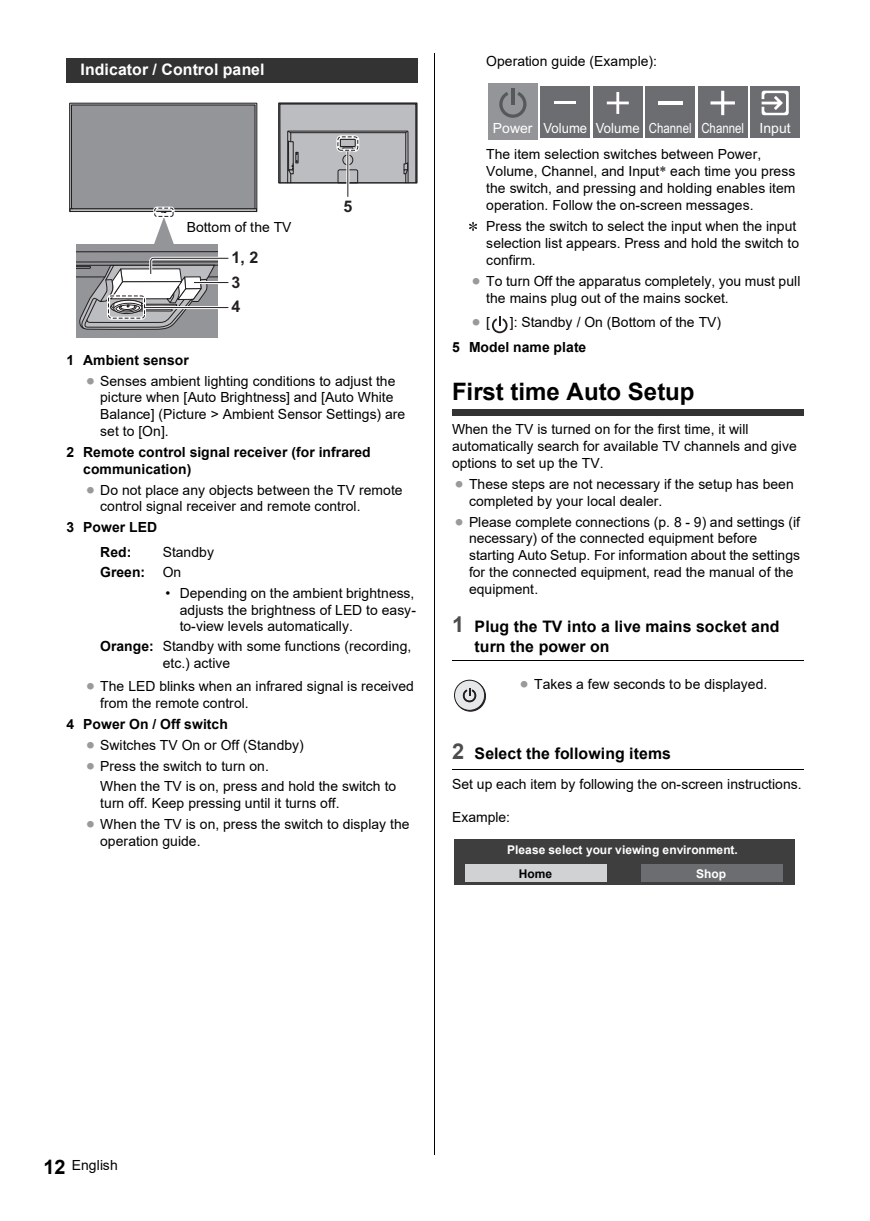
<style>
.page{position:relative;width:870px;height:1221px;background:#fff}
.page>*{position:absolute;margin:0;border:0;box-sizing:border-box;transform-origin:0 0}
.t1{font:700 24px "Arial";letter-spacing:-.005em;color:#000}
.t2{font:700 16px/24.8px "Arial";color:#231f20}
.t3{font:700 15.8px/20.2px "Arial";letter-spacing:.005em;color:#000}
.t4{font:700 15.8px "Arial";letter-spacing:.005em;color:#fff}
.t5{font:14px/16.8px "Arial";color:#000}
.t6{font:700 14px/16.8px "Arial";color:#000}
.t7{font:14px "Arial";color:#fff}
.t8{font:14px "F Pichara";color:#9a9a9a}
.t9{font:700 12px "Arial";letter-spacing:.005em;color:#fff}
.t10{font:700 12px "Arial";color:#000}
.s1{font-weight:700}
.s2{font-family:"F Pichara";color:#9a9a9a}
.s3{font-family:"Times New Roman"}
.s4{font-family:"Arial";color:#000}
.s5{font-size:21.8px;color:#4d4d4d}
.s6{font-weight:700;font-size:20px}
</style>
<div class="page">
<hr style="left:434px;top:54px;width:1px;height:1101px;background:#000">
<div style="left:452px;top:409px;width:351px;height:6px;background:#333"></div>
<hr style="left:452px;top:659px;width:351px;height:1px;background:#000">
<hr style="left:452px;top:769px;width:351px;height:1px;background:#000">
<div style="left:66px;top:58px;width:352px;height:25px;background:#333"></div>
<svg style="left:69px;top:103px;width:189px;height:143px"></svg>
<div style="left:77px;top:244px;width:141px;height:94px;background:#939598"></div>
<hr style="left:77px;top:251px;width:141px;height:1px;background:#231f20">
<div style="left:153px;top:207px;width:22px;height:11px;border:3px solid #fff;border-radius:2px"></div>
<div style="left:154px;top:208px;width:20px;height:9px;border:1px dashed #231f20;border-radius:2px"></div>
<div style="left:279px;top:103px;width:138px;height:80px;background:#bcbdc0"></div>
<div style="left:278px;top:103px;width:139px;height:80px;border:1px solid #231f20"></div>
<svg style="left:287px;top:130px;width:121px;height:53px"></svg>
<div style="left:340px;top:139px;width:15px;height:8px;border:1px solid #231f20"></div>
<svg style="left:77px;top:256px;width:152px;height:74px"></svg>
<div style="left:336px;top:135px;width:23px;height:17px;border:3px solid #fff;border-radius:3px"></div>
<div style="left:337px;top:136px;width:21px;height:15px;border:1px dashed #231f20;border-radius:3px"></div>
<hr style="left:346px;top:151px;width:3px;height:46px;background:#fff">
<hr style="left:347px;top:151px;width:1px;height:46px;background:#231f20">
<div style="left:488px;top:83px;width:49px;height:57px;background:#939598"></div>
<div style="left:645px;top:86px;width:50px;height:51px;background:#6c6d70"></div>
<div style="left:593px;top:86px;width:49px;height:51px;background:#6c6d70"></div>
<div style="left:698px;top:86px;width:49px;height:51px;background:#6c6d70"></div>
<div style="left:750px;top:86px;width:50px;height:51px;background:#6c6d70"></div>
<div style="left:540px;top:86px;width:50px;height:51px;background:#6c6d70"></div>
<svg style="left:499px;top:92px;width:27px;height:26px"></svg>
<hr style="left:511px;top:88px;width:3px;height:16px;background:#57585a">
<svg style="left:761px;top:91px;width:27px;height:24px"></svg>
<svg style="left:710px;top:91px;width:25px;height:24px"></svg>
<hr style="left:658px;top:101px;width:24px;height:3px;background:#fff">
<svg style="left:607px;top:92px;width:21px;height:22px"></svg>
<hr style="left:554px;top:101px;width:22px;height:3px;background:#fff">
<svg style="left:469px;top:222px;width:8px;height:9px"></svg>
<svg style="left:492px;top:316px;width:15px;height:17px"></svg>
<svg style="left:455px;top:681px;width:30px;height:30px"></svg>
<div style="left:455px;top:680px;width:31px;height:31px;border:1px solid #231f20;border-radius:50%"></div>
<div style="left:454px;top:680px;width:30px;height:30px;background:#e6e7e9;border-radius:50%"></div>
<div style="left:454px;top:679px;width:31px;height:31px;border:1px solid #231f20;border-radius:50%"></div>
<svg style="left:463px;top:687px;width:19px;height:15px"></svg>
<div style="left:454px;top:839px;width:340px;height:45px;background:#3e3e3f"></div>
<div style="left:641px;top:864px;width:142px;height:17px;background:#6c6d70"></div>
<div style="left:465px;top:864px;width:142px;height:17px;background:#d1d2d4"></div>
<p class="t4" style="left:81px;top:61px;width:185px">Indicator / Control panel</p>
<p class="t5" style="left:187px;top:219px;width:106px">Bottom of the TV</p>
<p class="t2" style="left:232px;top:246px;width:28px">1, 2</p>
<p class="t2" style="left:232px;top:271px;width:10px">3<br>4</p>
<p class="t2" style="left:343px;top:195px;width:10px">5</p>
<p class="t5" style="left:86px;top:350px;width:311px;line-height:20.6px;text-indent:-20px"><span class="s1">1 Ambient sensor<br></span><span class="s2">≥</span> Senses ambient lighting conditions to adjust the</p>
<p class="t5" style="left:100px;top:389px;width:306px">picture when [Auto Brightness] and [Auto White<br>Balance] (Picture &gt; Ambient Sensor Settings) are set to [On].</p>
<p class="t6" style="left:83px;top:443px;width:289px;text-indent:-17px">2 Remote control signal receiver (for infrared communication)</p>
<p class="t5" style="left:100px;top:481px;width:304px;text-indent:-14px"><span class="s2">≥</span> Do not place any objects between the TV remote control signal receiver and remote control.</p>
<p class="t6" style="left:66px;top:519px;width:92px">3 Power LED</p>
<p class="t6" style="left:100px;top:543px;width:33px">Red:</p>
<p class="t5" style="left:163px;top:543px;width:53px">Standby</p>
<p class="t6" style="left:100px;top:563px;width:46px">Green:</p>
<p class="t5" style="left:163px;top:563px;width:20px">On</p>
<p class="t5" style="left:180px;top:584px;width:238px;text-indent:-14px">• Depending on the ambient brightness, adjusts the brightness of LED to easy&shy;to-view levels automatically.</p>
<p class="t5" style="left:163px;top:638px;width:250px;text-indent:-62px"><span class="s1">Orange:</span> Standby with some functions (recording, etc.) active</p>
<p class="t5" style="left:100px;top:678px;width:315px;text-indent:-14px"><span class="s2">≥</span> The LED blinks when an infrared signal is received from the remote control.</p>
<p class="t5" style="left:86px;top:713px;width:219px;line-height:20.8px;text-indent:-20px"><span class="s1">4 Power On / Off switch<br></span><span class="s2">≥</span> Switches TV On or Off (Standby) <span class="s2">≥</span> Press the switch to turn on.</p>
<p class="t5" style="left:100px;top:778px;width:297px">When the TV is on, press and hold the switch to turn off. Keep pressing until it turns off.</p>
<p class="t5" style="left:100px;top:815px;width:311px;text-indent:-14px"><span class="s2">≥</span> When the TV is on, press the switch to display the operation guide.</p>
<p class="t5" style="left:486px;top:53px;width:172px">Operation guide (Example):</p>
<p class="t7" style="left:493px;top:120px;width:299px">Power Volume Volume Channel Channel Input</p>
<p class="t5" style="left:486px;top:146px;width:311px">The item selection switches between Power, Volume, Channel, and Input<span class="s3">*</span> each time you press the switch, and pressing and holding enables item operation. Follow the on-screen messages.</p>
<p class="t5" style="left:486px;top:218px;width:315px">Press the switch to select the input when the input selection list appears. Press and hold the switch to confirm.</p>
<p class="t5" style="left:486px;top:273px;width:316px;text-indent:-14px"><span class="s2">≥</span> To turn Off the apparatus completely, you must pull the mains plug out of the mains socket.</p>
<p class="t8" style="left:472px;top:315px;width:20px">≥ <span class="s4">[</span></p>
<p class="t5" style="left:509px;top:314px;width:213px">]: Standby / On (Bottom of the TV)</p>
<p class="t6" style="left:452px;top:338px;width:136px">5 Model name plate</p>
<h1 class="t1" style="left:452px;top:378px;width:244px">First time Auto Setup</h1>
<p class="t5" style="left:452px;top:421px;width:346px">When the TV is turned on for the first time, it will automatically search for available TV channels and give options to set up the TV.</p>
<p class="t5" style="left:469px;top:475px;width:326px;text-indent:-14px"><span class="s2">≥</span> These steps are not necessary if the setup has been completed by your local dealer.</p>
<p class="t5" style="left:469px;top:513px;width:332px;text-indent:-14px"><span class="s2">≥</span> Please complete connections (p. 8 - 9) and settings (if necessary) of the connected equipment before starting Auto Setup. For information about the settings for the connected equipment, read the manual of the equipment.</p>
<p class="t3" style="left:474px;top:616px;width:306px;text-indent:-23px"><span class="s5">1</span> Plug the TV into a live mains socket and turn the power on</p>
<p class="t5" style="left:520px;top:676px;width:249px"><span class="s2">≥</span> Takes a few seconds to be displayed.</p>
<p class="t3" style="left:452px;top:743px;width:220px"><span class="s5">2</span> Select the following items</p>
<p class="t5" style="left:452px;top:775px;width:351px">Set up each item by following the on-screen instructions.</p>
<p class="t5" style="left:452px;top:808px;width:60px">Example:</p>
<p class="t9" style="left:507px;top:843px;width:232px">Please select your viewing environment.</p>
<p class="t10" style="left:519px;top:866px;width:35px">Home</p>
<p class="t9" style="left:696px;top:866px;width:31px">Shop</p>
<p class="t5" style="left:44px;top:1156px;width:76px"><span class="s6">12</span> English</p>
</div>
